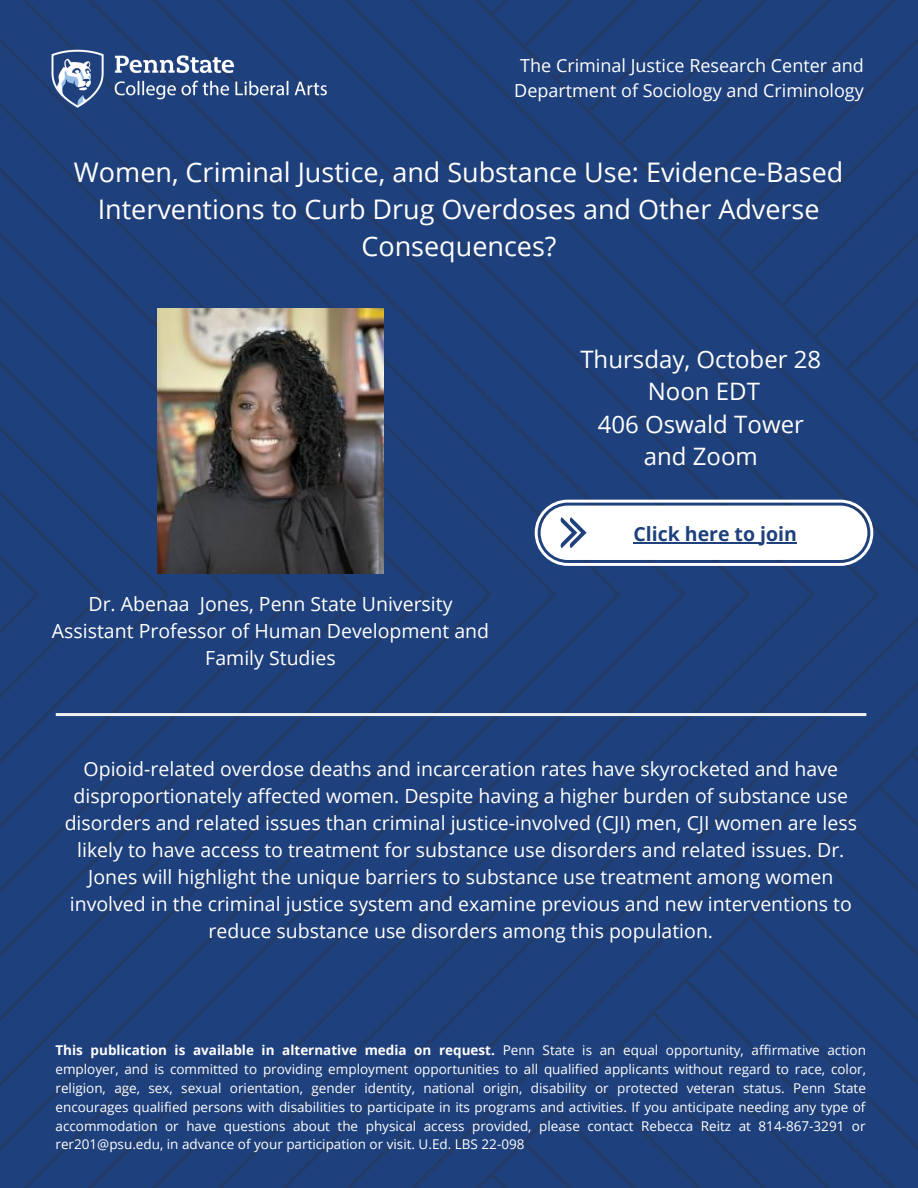
<style>
.page{position:relative;width:918px;height:1188px;background:#fff}
.page>*{position:absolute;margin:0;border:0;box-sizing:border-box;transform-origin:0 0}
.t1{font:27px/37.2px "Open Sans";color:#fff;text-align:center}
.t2{font:24px "Open Sans";color:#fff}
.t3{font:19.5px/27px "Open Sans";color:#fff;text-align:center}
.t4{font:700 19.5px "Open Sans";color:#1e407c}
.t5{font:18px "Open Sans";color:#fff}
.t6{font:13.5px/18.9px "Open Sans";color:#fff;text-align:justify}
.s1{font-weight:700}
</style>
<div class="page">
<img style="left:0;top:0;width:918px;height:1188px">
<img style="left:27px;top:24px;width:325px;height:108px">
<svg style="left:56px;top:713px;width:810px;height:3px"></svg>
<img style="left:157px;top:308px;width:227px;height:266px">
<svg style="left:535px;top:500px;width:338px;height:66px"></svg>
<hr style="left:760px;top:542px;width:37px;height:1px;background:#1e407c">
<p class="t5" style="left:520px;top:53px;width:345px">The Criminal Justice Research Center and</p>
<p class="t5" style="left:514px;top:78px;width:351px">Department of Sociology and Criminology</p>
<p class="t1" style="left:74px;top:153px;width:771px">Women, Criminal Justice, and Substance Use: Evidence-Based<br>Interventions to Curb Drug Overdoses and Other Adverse<br>Consequences?</p>
<p class="t2" style="left:580px;top:342px;width:242px">Thursday, October 28</p>
<p class="t2" style="left:648px;top:375px;width:114px">Noon EDT</p>
<p class="t2" style="left:598px;top:407px;width:208px">406 Oswald Tower</p>
<p class="t2" style="left:644px;top:440px;width:116px">and Zoom</p>
<p class="t3" style="left:88px;top:590px;width:366px">Dr. Abenaa Jones, Penn State University</p>
<p class="t3" style="left:52px;top:617px;width:439px">Assistant Professor of Human Development and<br>Family Studies</p>
<p class="t4" style="left:633px;top:520px;width:165px">Click here to join</p>
<p class="t3" style="left:65px;top:755px;width:794px">Opioid-related overdose deaths and incarceration rates have skyrocketed and have disproportionately affected women. Despite having a higher burden of substance use disorders and related issues than criminal justice-involved (CJI) men, CJI women are less likely to have access to treatment for substance use disorders and related issues. Dr.<br>Jones will highlight the unique barriers to substance use treatment among women involved in the criminal justice system and examine previous and new interventions to reduce substance use disorders among this population.</p>
<p class="t6" style="left:56px;top:1040px;width:812px"><span class="s1">This publication is available in alternative media on request.</span> Penn State is an equal opportunity, affirmative action employer, and is committed to providing employment opportunities to all qualified applicants without regard to race, color, religion, age, sex, sexual orientation, gender identity, national origin, disability or protected veteran status. Penn State encourages qualified persons with disabilities to participate in its programs and activities. If you anticipate needing any type of accommodation or have questions about the physical access provided, please contact Rebecca Reitz at 814-867-3291 or rer201@psu.edu, in advance of your participation or visit. U.Ed. LBS 22-098</p>
</div>
